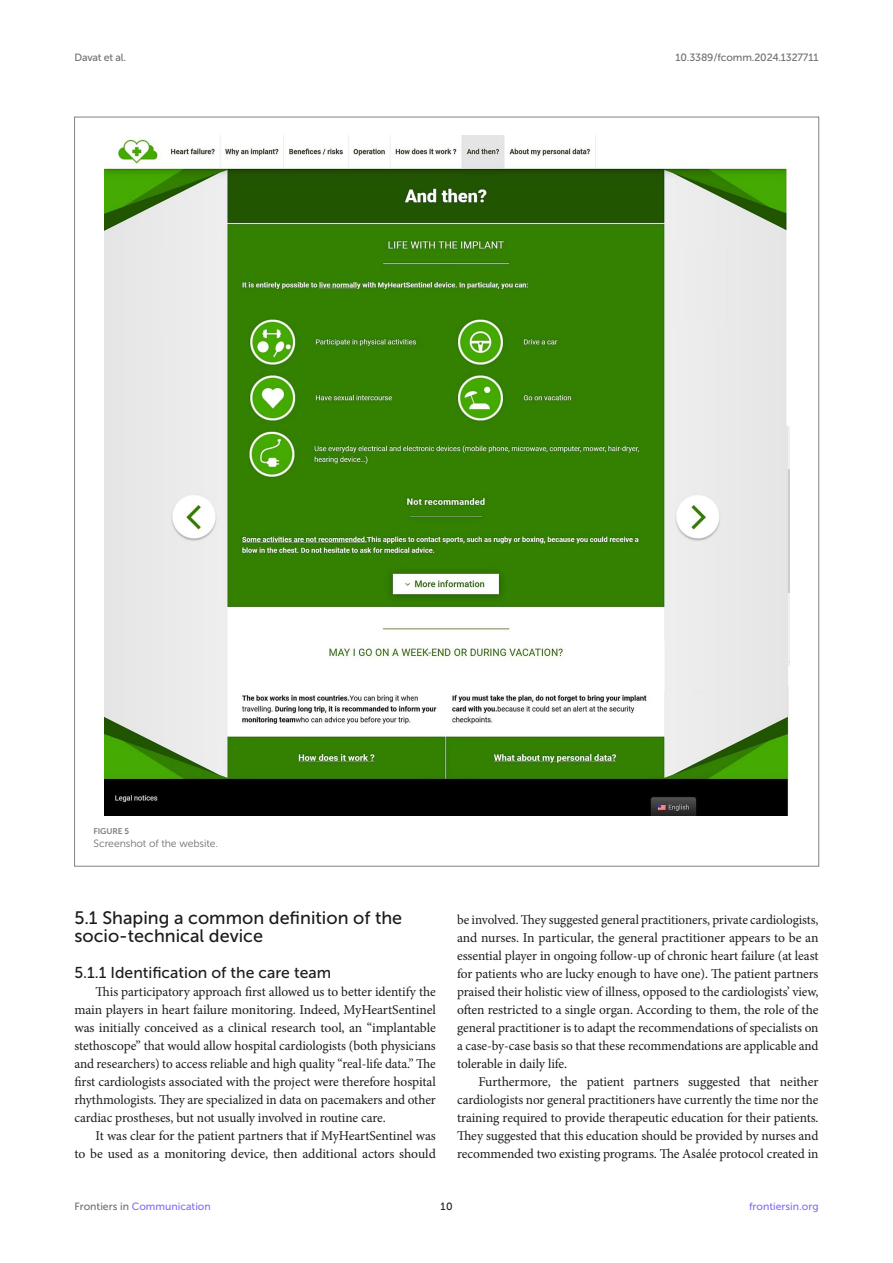
<style>
.page{position:relative;width:893px;height:1263px;background:#fff}
.page>*{position:absolute;margin:0;border:0;box-sizing:border-box;transform-origin:0 0}
.HEAD_2{font:18px/18px "Museo Sans 500";color:#1b1c1b}
.HEAD_3_after_HEAD_2{font:15.75px "Museo Sans 500";color:#1b1c1b}
.TEXT{font:13.5px/18px "Minion Pro";letter-spacing:-.005em;color:#1b1c1b;text-align:justify}
.TEXT_FLUSH{font:13.5px/18px "Minion Pro";letter-spacing:-.01em;color:#1b1c1b;text-align:justify}
.t1{font:10.5px "Museo Sans 500";color:#856df0}
.t2{font:10.5px "Museo Sans 500";letter-spacing:-.015em;color:#706f70}
.FIG_LEG{font:10.5px "Museo Sans 300";letter-spacing:-.01em;color:#706f70}
.t3{font:10.5px "Museo Sans 500";color:#1b1c1b}
.FIG_HD{font:8.25px "Museo Sans 700";letter-spacing:-.01em;color:#7e7f7f}
.s1{color:#706f70}
</style>
<div class="page">
<img style="left:104px;top:136px;width:685px;height:679px">
<p class="t2" style="left:74px;top:51px;width:53px">Davat et al.</p>
<p class="t2" style="left:676px;top:51px;width:144px">10.3389/fcomm.2024.1327711</p>
<p class="FIG_HD" style="left:94px;top:826px;width:37px">FIGURE 5</p>
<p class="FIG_LEG" style="left:94px;top:838px;width:126px">Screenshot of the website.</p>
<p class="HEAD_2" style="left:74px;top:909px;width:329px">5.1 Shaping a common definition of the socio-technical device</p>
<p class="HEAD_3_after_HEAD_2" style="left:74px;top:964px;width:258px">5.1.1 Identification of the care team</p>
<p class="TEXT_FLUSH" style="left:74px;top:983px;width:363px;text-indent:21px">This participatory approach first allowed us to better identify the main players in heart failure monitoring. Indeed, MyHeartSentinel was initially conceived as a clinical research tool, an “implantable stethoscope” that would allow hospital cardiologists (both physicians and researchers) to access reliable and high quality “real-life data.” The first cardiologists associated with the project were therefore hospital rhythmologists. They are specialized in data on pacemakers and other cardiac prostheses, but not usually involved in routine care.</p>
<p class="TEXT" style="left:74px;top:1127px;width:363px;text-align:right">It was clear for the patient partners that if MyHeartSentinel was<br>to be used as a monitoring device, then additional actors should</p>
<p class="TEXT" style="left:457px;top:911px;width:363px">be involved. They suggested general practitioners, private cardiologists, and nurses. In particular, the general practitioner appears to be an essential player in ongoing follow-up of chronic heart failure (at least for patients who are lucky enough to have one). The patient partners praised their holistic view of illness, opposed to the cardiologists’ view, often restricted to a single organ. According to them, the role of the general practitioner is to adapt the recommendations of specialists on a case-by-case basis so that these recommendations are applicable and tolerable in daily life.</p>
<p class="TEXT" style="left:457px;top:1073px;width:363px;text-indent:21px">Furthermore, the patient partners suggested that neither cardiologists nor general practitioners have currently the time nor the training required to provide therapeutic education for their patients.<br>They suggested that this education should be provided by nurses and recommended two existing programs. The Asalée protocol created in</p>
<p class="t1" style="left:74px;top:1200px;width:138px"><span class="s1">Frontiers in</span> Communication</p>
<p class="t3" style="left:440px;top:1200px;width:14px">10</p>
<p class="t1" style="left:749px;top:1200px;width:71px">frontiersin.org</p>
</div>
